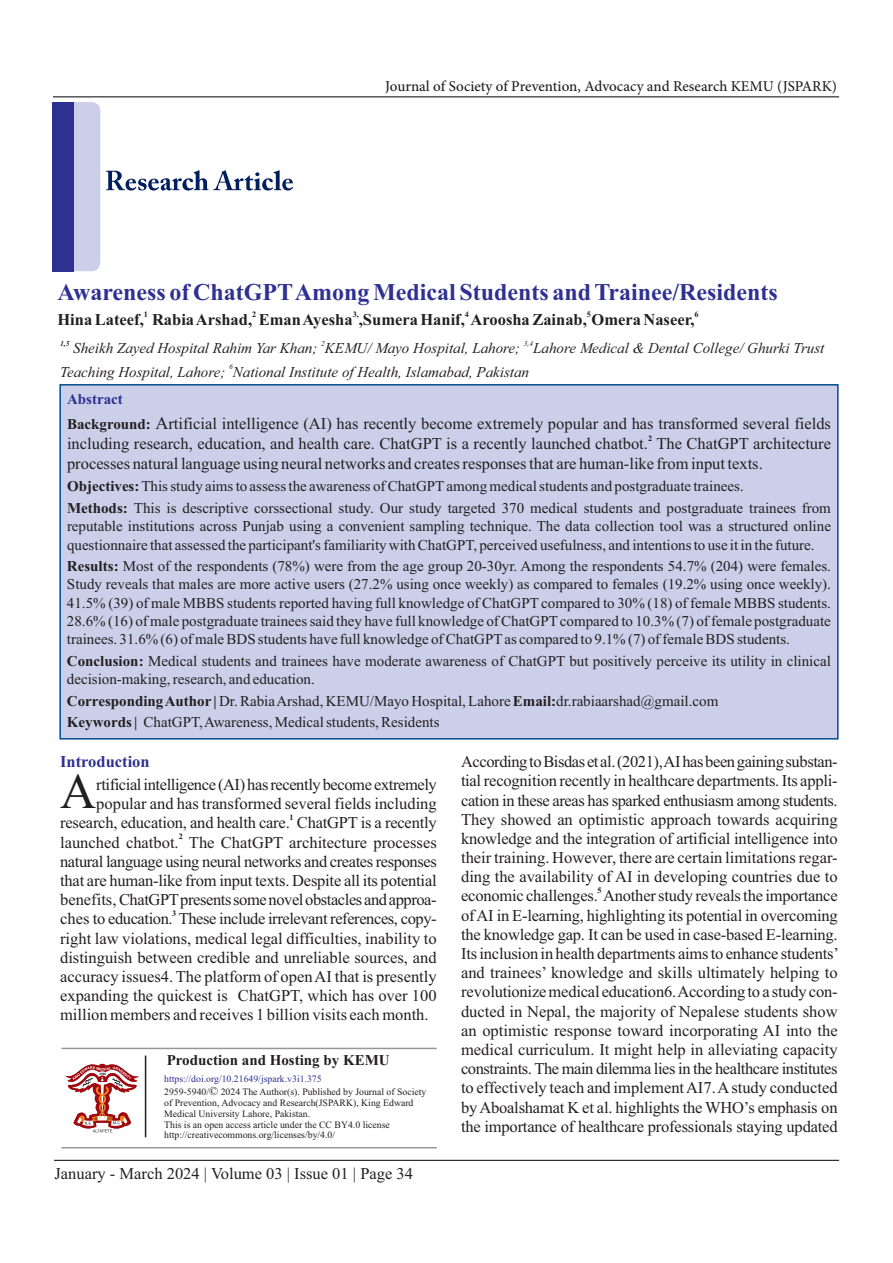
<style>
.page{position:relative;width:893px;height:1263px;background:#fff}
.page>*{position:absolute;margin:0;border:0;box-sizing:border-box;transform-origin:0 0}
.t1{font:49.95px "Times New Roman";color:#231f20}
.t2{font:700 24px "Times New Roman";color:#2e3092}
.t3{font:16.5px/19.2px "Times New Roman";color:#231f20;text-align:justify}
.t4{font:700 16.5px "Times New Roman";color:#231f20}
.t5{font:700 16.5px "Times New Roman";color:#2e3092}
.t6{font:15px/18.3px "Times New Roman";color:#231f20}
.t7{font:italic 15px "Times New Roman";color:#231f20}
.t8{font:500 15px "Minion Pro";color:#231f20}
.t9{font:700 15px "Times New Roman";color:#231f20}
.t10{font:700 15px "Times New Roman";color:#2e3092}
.t11{font:9.75px/10.8px "Times New Roman";color:#231f20}
.t12{font:700 8.25px "Times New Roman";color:#231f20}
.t13{font:italic 7.5px "Times New Roman";color:#231f20}
.t14{font:italic 700 7.5px "Times New Roman";color:#231f20}
.s1{font-weight:700;font-size:15px}
.s2{font-size:18px}
.s3{font-weight:700}
.s4{color:#2e3092}
.s5{font-size:12px}
</style>
<div class="page">
<div style="left:60px;top:385px;width:778px;height:354px;background:#cccfe9"></div>
<div style="left:54px;top:102px;width:46px;height:169px;background:#cccfe9;border-radius:9px"></div>
<svg style="left:106px;top:170px;width:187px;height:21px"></svg>
<div style="left:52px;top:102px;width:22px;height:169px;background:#2e3092"></div>
<hr style="left:53px;top:97px;width:786px;height:1px;background:#000">
<hr style="left:54px;top:1160px;width:785px;height:1px;background:#000">
<hr style="left:62px;top:1048px;width:375px;height:1px;background:#949698">
<hr style="left:62px;top:1147px;width:375px;height:1px;background:#949698">
<svg style="left:62px;top:1047px;width:372px;height:91px"></svg>
<p class="t8" style="left:385px;top:80px;width:453px">Journal of Society of Prevention, Advocacy and Research KEMU (JSPARK)</p>
<h2 class="t2" style="left:57px;top:284px;width:722px">Awareness of ChatGPTAmong Medical Students and Trainee/Residents</h2>
<p class="t12" style="left:144px;top:311px;width:6px">1</p>
<p class="t12" style="left:252px;top:311px;width:6px">2</p>
<p class="t12" style="left:353px;top:311px;width:8px">3,</p>
<p class="t12" style="left:465px;top:311px;width:6px">4</p>
<p class="t12" style="left:587px;top:311px;width:6px">5</p>
<p class="t12" style="left:695px;top:311px;width:6px">6</p>
<p class="t4" style="left:57px;top:314px;width:639px">Hina Lateef, Rabia Arshad, Eman Ayesha ,Sumera Hanif, Aroosha Zainab, Omera Naseer,</p>
<p class="t14" style="left:60px;top:341px;width:11px">1,5</p>
<p class="t13" style="left:321px;top:341px;width:5px">2</p>
<p class="t13" style="left:524px;top:341px;width:11px">3,4</p>
<p class="t7" style="left:73px;top:343px;width:753px">Sheikh Zayed Hospital Rahim Yar Khan; KEMU/ Mayo Hospital, Lahore; Lahore Medical &amp; Dental College/ Ghurki Trust</p>
<p class="t13" style="left:229px;top:364px;width:5px">6</p>
<p class="t7" style="left:60px;top:366px;width:470px">Teaching Hospital, Lahore; National Institute of Health, Islamabad, Pakistan</p>
<p class="t10" style="left:67px;top:394px;width:57px">Abstract</p>
<p class="t3" style="left:67px;top:415px;width:765px"><span class="s1">Background:</span> <span class="s2">A</span>rtificial intelligence (AI) has recently become extremely popular and has transformed several fields</p>
<p class="t12" style="left:648px;top:435px;width:6px">2</p>
<p class="t3" style="left:67px;top:435px;width:765px;line-height:20.1px">including research, education, and health care. ChatGPT is a recently launched chatbot. The ChatGPT architecture processes natural language using neural networks and creates responses that are human-like from input texts.</p>
<p class="t6" style="left:67px;top:477px;width:765px;line-height:21.6px"><span class="s3">Objectives:</span>This study aims to assess the awareness of ChatGPTamong medical students and postgraduate trainees.<br><span class="s3">Methods:</span> This is descriptive corssectional study. Our study targeted 370 medical students and postgraduate trainees from</p>
<p class="t6" style="left:67px;top:519px;width:765px">reputable institutions across Punjab using a convenient sampling technique. The data collection tool was a structured online questionnaire that assessed the participant's familiarity with ChatGPT, perceived usefulness, and intentions to use it in the future.</p>
<p class="t6" style="left:67px;top:558px;width:765px;text-align:justify"><span class="s3">Results:</span> Most of the respondents (78%) were from the age group 20-30yr. Among the respondents 54.7% (204) were females.<br>Study reveals that males are more active users (27.2% using once weekly) as compared to females (19.2% using once weekly).<br>41.5% (39) of male MBBS students reported having full knowledge of ChatGPT compared to 30% (18) of female MBBS students.<br>28.6% (16) of male postgraduate trainees said they have full knowledge of ChatGPTcompared to 10.3% (7) of female postgraduate trainees. 31.6% (6) of male BDS students have full knowledge of ChatGPTas compared to 9.1% (7) of female BDS students.</p>
<p class="t6" style="left:67px;top:653px;width:765px"><span class="s3">Conclusion:</span> Medical students and trainees have moderate awareness of ChatGPT but positively perceive its utility in clinical decision-making, research, and education.</p>
<p class="t6" style="left:67px;top:691px;width:653px;line-height:21.6px"><span class="s3">Corresponding Author |</span> Dr. Rabia Arshad, KEMU/Mayo Hospital, Lahore<span class="s3">Email:</span>dr.rabiaarshad@gmail.com<br><span class="s3">Keywords |</span> ChatGPT, Awareness, Medical students, Residents</p>
<p class="t5" style="left:60px;top:756px;width:91px">Introduction</p>
<h1 class="t1" style="left:60px;top:774px;width:38px">A</h1>
<p class="t3" style="left:96px;top:776px;width:342px">rtificialintelligence (AI)hasrecentlybecome extremely popular and has transformed several fields including</p>
<p class="t12" style="left:290px;top:814px;width:6px">1</p>
<p class="t3" style="left:60px;top:815px;width:378px">research, education, and health care. ChatGPT is a recently</p>
<p class="t12" style="left:179px;top:834px;width:6px">2</p>
<p class="t3" style="left:60px;top:834px;width:378px">launched chatbot. The ChatGPT architecture processes natural language using neural networks and creates responses that are human-like from input texts. Despite all its potential benefits, ChatGPTpresentssomenovelobstaclesandapproa-</p>
<p class="t12" style="left:172px;top:910px;width:6px">3</p>
<p class="t3" style="left:60px;top:911px;width:378px">ches to education. These include irrelevant references, copy&shy;right law violations, medical legal difficulties, inability to distinguish between credible and unreliable sources, and accuracy issues4. The platform of open AI that is presently expanding the quickest is ChatGPT, which has over 100 million members and receives 1 billion visits each month.</p>
<p class="t9" style="left:167px;top:1054px;width:225px">Production and Hosting by KEMU</p>
<p class="t11" style="left:164px;top:1073px;width:264px;line-height:12.8px"><span class="s4">https://doi.org/10.21649/jspark.v3i1.375<br></span>2959-5940/<span class="s5">©</span> 2024 The Author(s). Published by Journal of Society</p>
<p class="t11" style="left:164px;top:1098px;width:251px">of Prevention, Advocacy and Research(JSPARK), King Edward Medical University Lahore, Pakistan.<br>This is an open access article under the CC BY4.0 license http://creativecommons.org/licenses/by/4.0/</p>
<p class="t3" style="left:55px;top:1165px;width:360px">January - March 2024 | Volume 03 | Issue 01 | Page 34</p>
<p class="t3" style="left:461px;top:754px;width:378px">AccordingtoBisdasetal.(2021),AIhasbeengainingsubstan&shy;tial recognition recently in healthcare departments. Its appli&shy;cation in these areas has sparked enthusiasm among students.<br>They showed an optimistic approach towards acquiring knowledge and the integration of artificial intelligence into their training. However, there are certain limitations regar&shy;ding the availability of AI in developing countries due to</p>
<p class="t12" style="left:598px;top:888px;width:6px">5</p>
<p class="t3" style="left:461px;top:888px;width:379px">economic challenges. Anotherstudy revealsthe importance ofAI in E-learning, highlighting its potential in overcoming the knowledge gap. It can be used in case-based E-learning.<br>Itsinclusion in health departments aimsto enhance students’ and trainees’ knowledge and skills ultimately helping to revolutionizemedical education6.According to a study con&shy;ducted in Nepal, the majority of Nepalese students show an optimistic response toward incorporating AI into the medical curriculum. It might help in alleviating capacity constraints. The main dilemma lies in the healthcare institutes to effectively teach and implement AI7. Astudy conducted byAboalshamat K et al. highlights the WHO’s emphasis on the importance of healthcare professionals staying updated</p>
</div>
